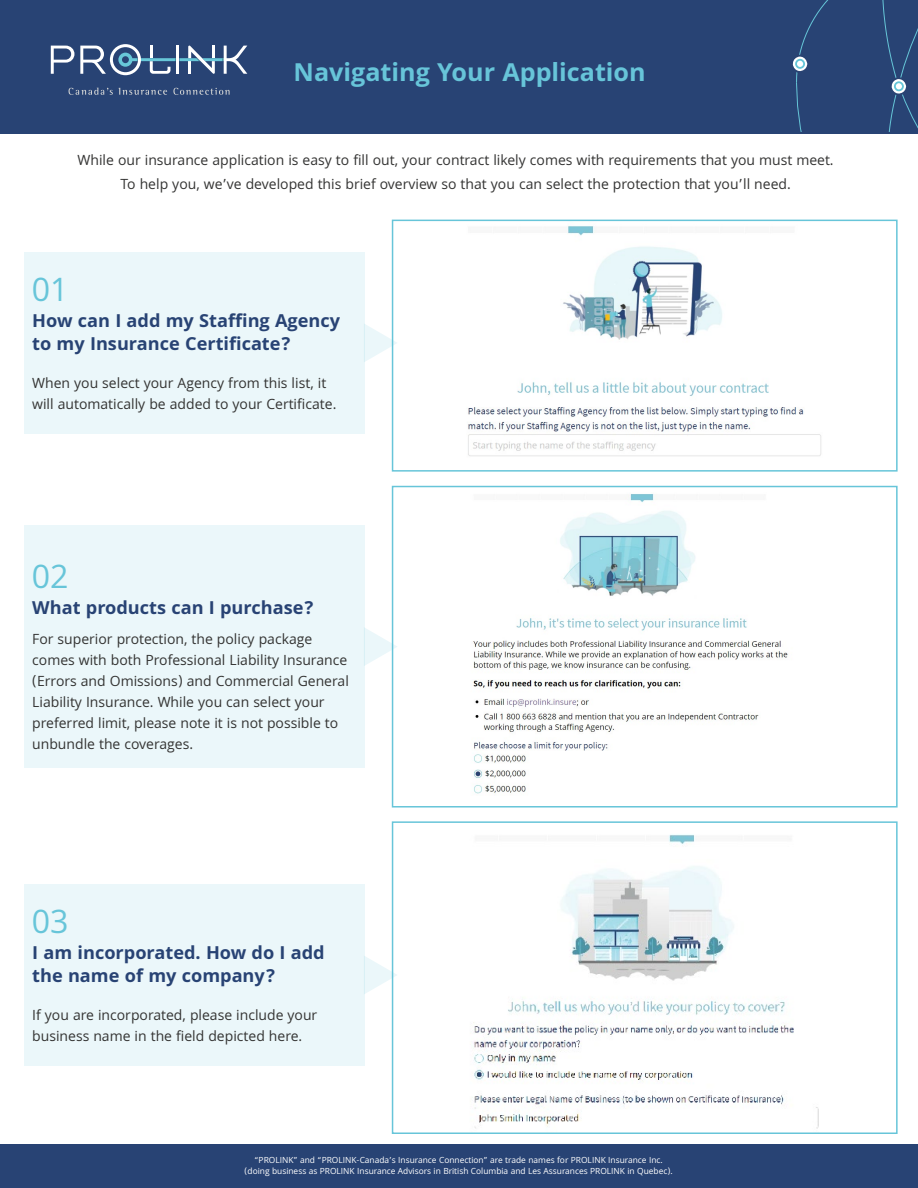
<style>
.page{position:relative;width:918px;height:1188px;background:#fff}
.page>*{position:absolute;margin:0;border:0;box-sizing:border-box;transform-origin:0 0}
.t1{font:34.5px "Khula";color:#67c5d9}
.t2{font:700 27px "Khula";color:#67c5d9}
.t3{font:700 19.5px/23.4px "Khula";color:#284374}
.t4{font:15px/21px "Khula";color:#343433}
.t5{font:9px/10.8px "Khula";color:#fff;text-align:center}
</style>
<div class="page">
<div style="left:0;top:0;width:918px;height:133px;background:#284374"></div>
<svg style="left:51px;top:46px;width:23px;height:28px"></svg>
<svg style="left:69px;top:88px;width:98px;height:7px"></svg>
<svg style="left:173px;top:88px;width:57px;height:7px"></svg>
<svg style="left:80px;top:44px;width:167px;height:31px"></svg>
<svg style="left:792px;top:0;width:126px;height:131px"></svg>
<div style="left:0;top:1145px;width:917px;height:43px;background:#284374"></div>
<img style="left:468px;top:226px;width:353px;height:230px">
<div style="left:392px;top:220px;width:506px;height:252px;border:2px solid #67c5d9"></div>
<div style="left:25px;top:252px;width:340px;height:182px;background:#ebf7fa"></div>
<svg style="left:364px;top:323px;width:33px;height:39px"></svg>
<img style="left:473px;top:494px;width:315px;height:300px">
<div style="left:392px;top:486px;width:506px;height:322px;border:2px solid #67c5d9"></div>
<div style="left:25px;top:525px;width:340px;height:243px;background:#ebf7fa"></div>
<svg style="left:364px;top:627px;width:33px;height:39px"></svg>
<img style="left:473px;top:834px;width:346px;height:295px">
<div style="left:392px;top:821px;width:506px;height:313px;border:2px solid #67c5d9"></div>
<div style="left:25px;top:884px;width:340px;height:182px;background:#ebf7fa"></div>
<svg style="left:364px;top:956px;width:33px;height:38px"></svg>
<h2 class="t2" style="left:294px;top:56px;width:354px">Navigating Your Application</h2>
<p class="t4" style="left:78px;top:147px;width:758px;line-height:24px;text-align:center">While our insurance application is easy to fill out, your contract likely comes with requirements that you must meet.<br>To help you, we’ve developed this brief overview so that you can select the protection that you’ll need.</p>
<h1 class="t1" style="left:32px;top:269px;width:38px">01</h1>
<h3 class="t3" style="left:32px;top:308px;width:310px">How can I add my Staffing Agency to my Insurance Certificate?</h3>
<p class="t4" style="left:32px;top:373px;width:306px">When you select your Agency from this list, it will automatically be added to your Certificate.</p>
<h1 class="t1" style="left:32px;top:556px;width:38px">02</h1>
<h3 class="t3" style="left:32px;top:595px;width:283px">What products can I purchase?</h3>
<p class="t4" style="left:32px;top:628px;width:318px">For superior protection, the policy package comes with both Professional Liability Insurance (Errors and Omissions) and Commercial General Liability Insurance. While you can select your preferred limit, please note it is not possible to unbundle the coverages.</p>
<h1 class="t1" style="left:32px;top:901px;width:38px">03</h1>
<h3 class="t3" style="left:32px;top:940px;width:294px">I am incorporated. How do I add the name of my company?</h3>
<p class="t4" style="left:32px;top:1005px;width:287px">If you are incorporated, please include your business name in the field depicted here.</p>
<p class="t5" style="left:245px;top:1154px;width:429px">“PROLINK” and “PROLINK-Canada’s Insurance Connection” are trade names for PROLINK Insurance Inc. (doing business as PROLINK Insurance Advisors in British Columbia and Les Assurances PROLINK in Quebec).</p>
</div>
